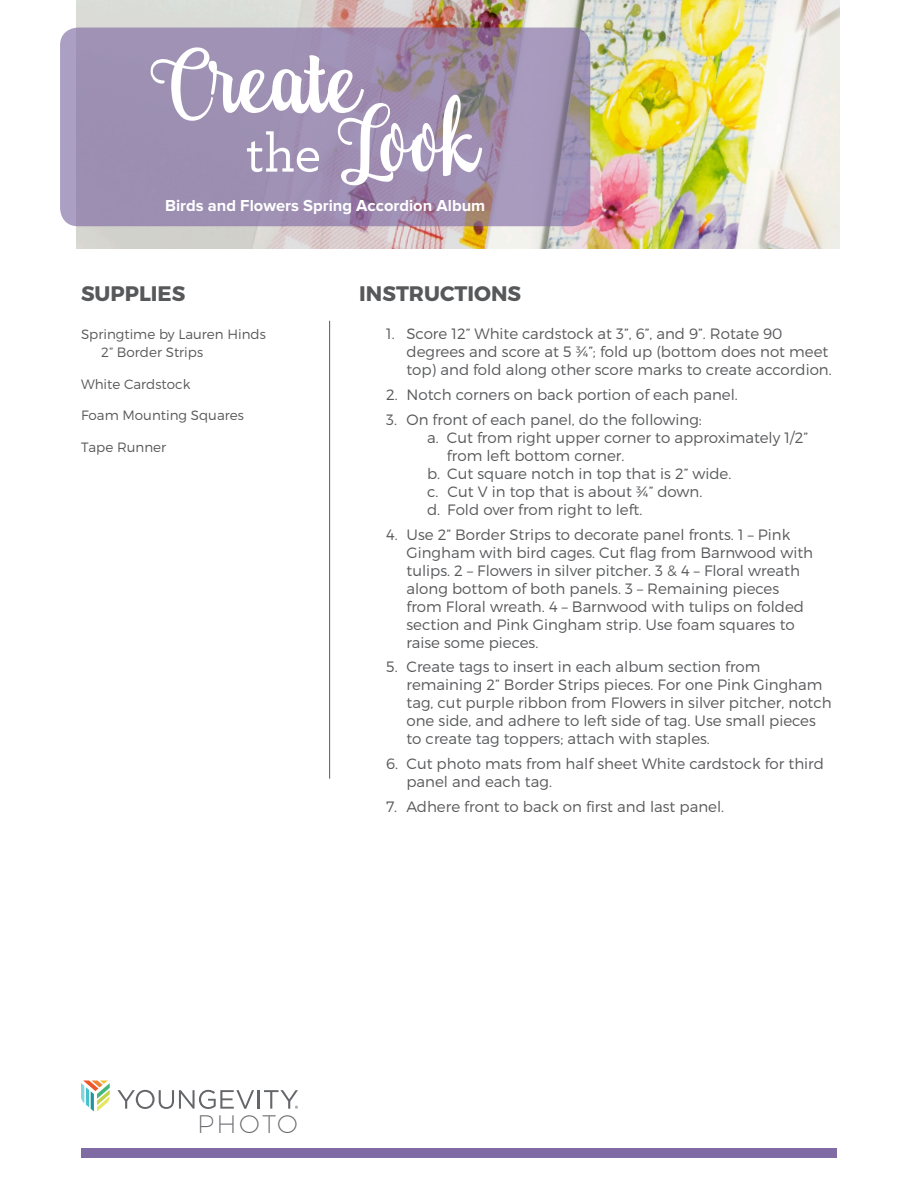
<style>
.page{position:relative;width:918px;height:1188px;background:#fff}
.page>*{position:absolute;margin:0;border:0;box-sizing:border-box;transform-origin:0 0}
.t1{font:85.5px "Antero";color:#fff}
.t2{font:200 25.35px "Montserrat";letter-spacing:.1em;color:#65666a}
.t3{font:700 21px "Montserrat";color:#57585a}
.t4{font:700 16.5px "Proxima Nova";color:#fff}
.t5{font:300 15px/18px "Montserrat";color:#57585a}
.t6{font:300 13.5px/18px "Montserrat";color:#57585a}
.s1{font-family:"Archer";font-weight:500;font-size:55.05px}
</style>
<div class="page">
<img style="left:77px;top:0;width:762px;height:249px">
<div style="left:81px;top:1148px;width:756px;height:10px;background:#806ba4"></div>
<svg style="left:81px;top:1080px;width:29px;height:31px"></svg>
<svg style="left:117px;top:1090px;width:181px;height:19px"></svg>
<svg style="left:60px;top:28px;width:530px;height:198px;background:#9e8eaf"></svg>
<hr style="left:329px;top:321px;width:1px;height:458px;background:#57585a">
<h1 class="t1" style="left:166px;top:33px;width:196px">Create</h1>
<h1 class="t1" style="left:246px;top:92px;width:234px"><span class="s1">the</span> Look</h1>
<p class="t4" style="left:165px;top:196px;width:322px">Birds and Flowers Spring Accordion Album</p>
<p class="t3" style="left:81px;top:276px;width:106px">SUPPLIES</p>
<p class="t6" style="left:101px;top:325px;width:166px;text-indent:-20px">Springtime by Lauren Hinds<br>2” Border Strips</p>
<p class="t6" style="left:81px;top:375px;width:111px">White Cardstock</p>
<p class="t6" style="left:81px;top:406px;width:164px">Foam Mounting Squares</p>
<p class="t6" style="left:81px;top:438px;width:87px">Tape Runner</p>
<p class="t3" style="left:359px;top:276px;width:163px">INSTRUCTIONS</p>
<p class="t5" style="left:406px;top:325px;width:427px;text-indent:-20px">1. Score 12” White cardstock at 3”, 6”, and 9”. Rotate 90 degrees and score at 5 3/4”; fold up (bottom does not meet top) and fold along other score marks to create accordion.</p>
<p class="t5" style="left:386px;top:386px;width:353px">2. Notch corners on back portion of each panel.</p>
<p class="t5" style="left:386px;top:410px;width:317px">3. On front of each panel, do the following:</p>
<p class="t5" style="left:427px;top:428px;width:382px">a. Cut from right upper corner to approximately 1/2”</p>
<p class="t5" style="left:447px;top:446px;width:179px">from left bottom corner.</p>
<p class="t5" style="left:427px;top:464px;width:306px">b. Cut square notch in top that is 2” wide.</p>
<p class="t5" style="left:427px;top:482px;width:277px">c. Cut V in top that is about 3/4” down.</p>
<p class="t5" style="left:427px;top:500px;width:217px">d. Fold over from right to left.</p>
<p class="t5" style="left:406px;top:525px;width:408px;text-indent:-20px">4. Use 2” Border Strips to decorate panel fronts. 1 – Pink Gingham with bird cages. Cut flag from Barnwood with tulips. 2 – Flowers in silver pitcher. 3 &amp; 4 – Floral wreath along bottom of both panels. 3 – Remaining pieces from Floral wreath. 4 – Barnwood with tulips on folded section and Pink Gingham strip. Use foam squares to raise some pieces.</p>
<p class="t5" style="left:406px;top:658px;width:427px;text-indent:-20px">5. Create tags to insert in each album section from remaining 2” Border Strips pieces. For one Pink Gingham tag, cut purple ribbon from Flowers in silver pitcher, notch one side, and adhere to left side of tag. Use small pieces to create tag toppers; attach with staples.</p>
<p class="t5" style="left:406px;top:755px;width:419px;text-indent:-20px">6. Cut photo mats from half sheet White cardstock for third panel and each tag.</p>
<p class="t5" style="left:386px;top:797px;width:339px">7. Adhere front to back on first and last panel.</p>
<h2 class="t2" style="left:197px;top:1105px;width:102px">PHOTO</h2>
</div>
